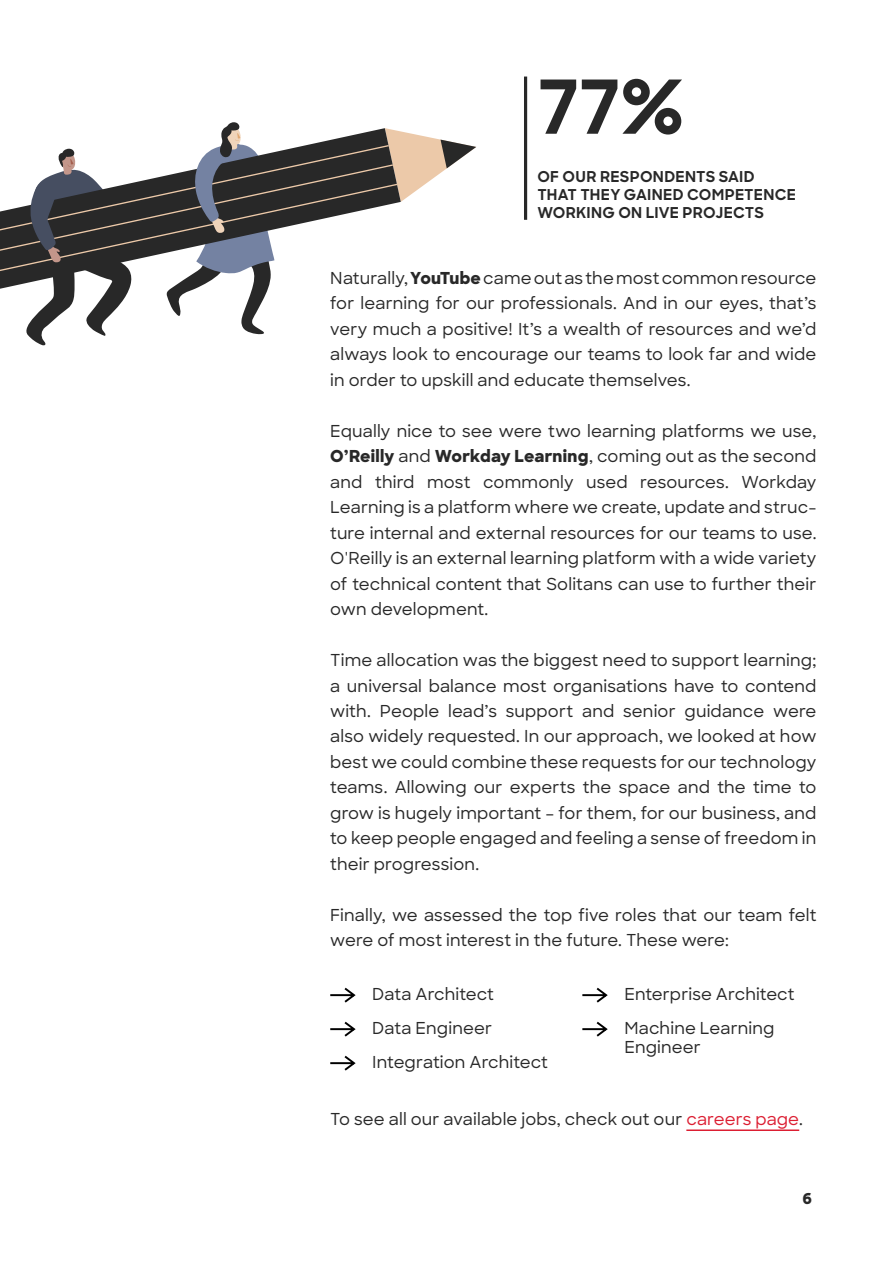
<style>
.page{position:relative;width:893px;height:1263px;background:#fff}
.page>*{position:absolute;margin:0;border:0;box-sizing:border-box;transform-origin:0 0}
.t1{font:700 74.25px "Sharp Sans";color:#282828}
.t2{font:500 16.5px/25.5px "Sharp Sans";letter-spacing:.01em;color:#282828;text-align:justify}
.t3{font:700 15px/18px "Sharp Sans";letter-spacing:.015em;color:#282828}
.t4{font:800 15px "Sharp Sans";color:#282828}
.s1{font-weight:800}
.s2{color:#dc1e32}
</style>
<div class="page">
<hr style="left:524px;top:77px;width:3px;height:143px;background:#282828">
<svg style="left:0;top:122px;width:476px;height:224px"></svg>
<hr style="left:686px;top:1129px;width:113px;height:2px;background:#dc1e32">
<svg style="left:330px;top:987px;width:26px;height:16px"></svg>
<svg style="left:330px;top:1021px;width:26px;height:16px"></svg>
<svg style="left:330px;top:1055px;width:26px;height:16px"></svg>
<svg style="left:582px;top:987px;width:26px;height:16px"></svg>
<svg style="left:582px;top:1021px;width:26px;height:16px"></svg>
<h1 class="t1" style="left:537px;top:52px;width:149px">77%</h1>
<p class="t3" style="left:537px;top:167px;width:260px">OF OUR RESPONDENTS SAID<br>THAT THEY GAINED COMPETENCE<br>WORKING ON LIVE PROJECTS</p>
<p class="t2" style="left:330px;top:264px;width:488px">Naturally, <span class="s1">YouTube</span> came out as the most common resource for learning for our professionals. And in our eyes, that’s very much a positive! It’s a wealth of resources and we’d always look to encourage our teams to look far and wide in order to upskill and educate themselves.</p>
<p class="t2" style="left:330px;top:417px;width:488px">Equally nice to see were two learning platforms we use, <span class="s1">O’Reilly</span> and <span class="s1">Workday Learning</span>, coming out as the second and third most commonly used resources. Workday Learning is a platform where we create, update and struc&shy;ture internal and external resources for our teams to use.<br>O'Reilly is an external learning platform with a wide variety of technical content that Solitans can use to further their own development.</p>
<p class="t2" style="left:330px;top:646px;width:488px">Time allocation was the biggest need to support learning; a universal balance most organisations have to contend with. People lead’s support and senior guidance were also widely requested. In our approach, we looked at how best we could combine these requests for our technology teams. Allowing our experts the space and the time to grow is hugely important – for them, for our business, and to keep people engaged and feeling a sense of freedom in their progression.</p>
<p class="t2" style="left:330px;top:901px;width:488px">Finally, we assessed the top five roles that our team felt were of most interest in the future. These were:</p>
<p class="t2" style="left:372px;top:976px;width:177px;line-height:34px;text-align:left">Data Architect<br>Data Engineer<br>Integration Architect</p>
<p class="t2" style="left:624px;top:976px;width:172px;line-height:34px">Enterprise Architect<br>Machine Learning</p>
<p class="t2" style="left:624px;top:1033px;width:78px">Engineer</p>
<p class="t2" style="left:330px;top:1106px;width:474px">To see all our available jobs, check out our <span class="s2">careers page</span>.</p>
<p class="t4" style="left:802px;top:1187px;width:11px">6</p>
</div>
